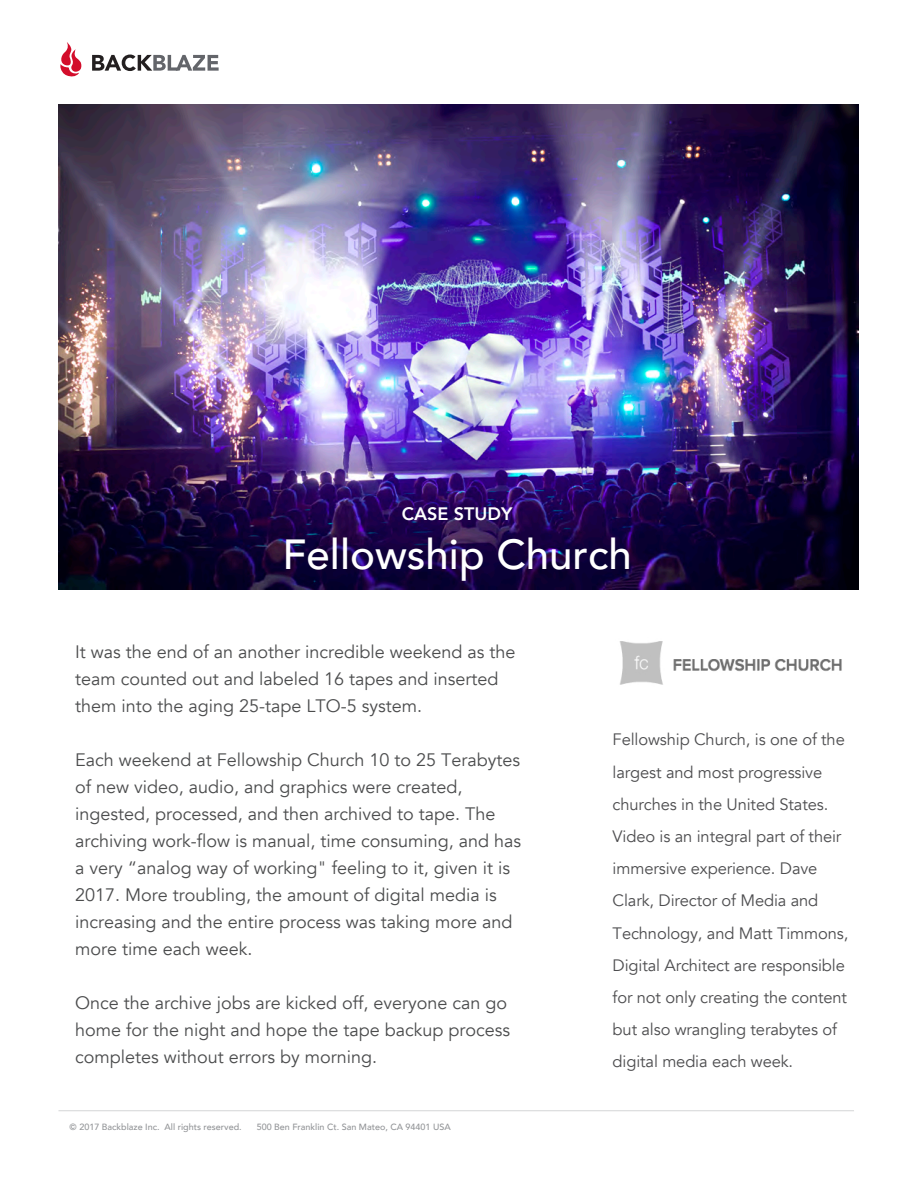
<style>
.page{position:relative;width:918px;height:1188px;background:#fff}
.page>*{position:absolute;margin:0;border:0;box-sizing:border-box;transform-origin:0 0}
.t1{font:500 42px "Avenir";color:#fff}
.t2{font:18px/27px "Avenir";color:#4b4c4d}
.t3{font:800 18px "Avenir";color:#fff}
.t4{font:16.5px/32.2px "Avenir";letter-spacing:-.005em;color:#4d4d4f}
.t5{font:500 9px "Avenir";color:#939598}
</style>
<div class="page">
<svg style="left:92px;top:55px;width:127px;height:16px"></svg>
<svg style="left:60px;top:42px;width:21px;height:34px"></svg>
<hr style="left:58px;top:1110px;width:796px;height:1px;background:#d4d5d7">
<img style="left:619px;top:641px;width:223px;height:44px">
<img style="left:59px;top:105px;width:799px;height:484px">
<p class="t3" style="left:402px;top:499px;width:112px">CASE STUDY</p>
<h1 class="t1" style="left:282px;top:518px;width:351px">Fellowship Church</h1>
<p class="t2" style="left:75px;top:638px;width:442px">It was the end of an another incredible weekend as the team counted out and labeled 16 tapes and inserted them into the aging 25-tape LTO-5 system.</p>
<p class="t2" style="left:75px;top:746px;width:448px">Each weekend at Fellowship Church 10 to 25 Terabytes of new video, audio, and graphics were created, ingested, processed, and then archived to tape. The archiving work-flow is manual, time consuming, and has a very “analog way of working" feeling to it, given it is 2017. More troubling, the amount of digital media is increasing and the entire process was taking more and more time each week.</p>
<p class="t2" style="left:75px;top:989px;width:437px">Once the archive jobs are kicked off, everyone can go home for the night and hope the tape backup process completes without errors by morning.</p>
<p class="t5" style="left:70px;top:1119px;width:174px">© 2017 Backblaze Inc. All rights reserved.</p>
<p class="t5" style="left:257px;top:1119px;width:196px">500 Ben Franklin Ct. San Mateo, CA 94401 USA</p>
<p class="t4" style="left:613px;top:724px;width:237px">Fellowship Church, is one of the largest and most progressive churches in the United States.<br>Video is an integral part of their immersive experience. Dave<br>Clark, Director of Media and<br>Technology, and Matt Timmons,<br>Digital Architect are responsible for not only creating the content but also wrangling terabytes of digital media each week.</p>
</div>
